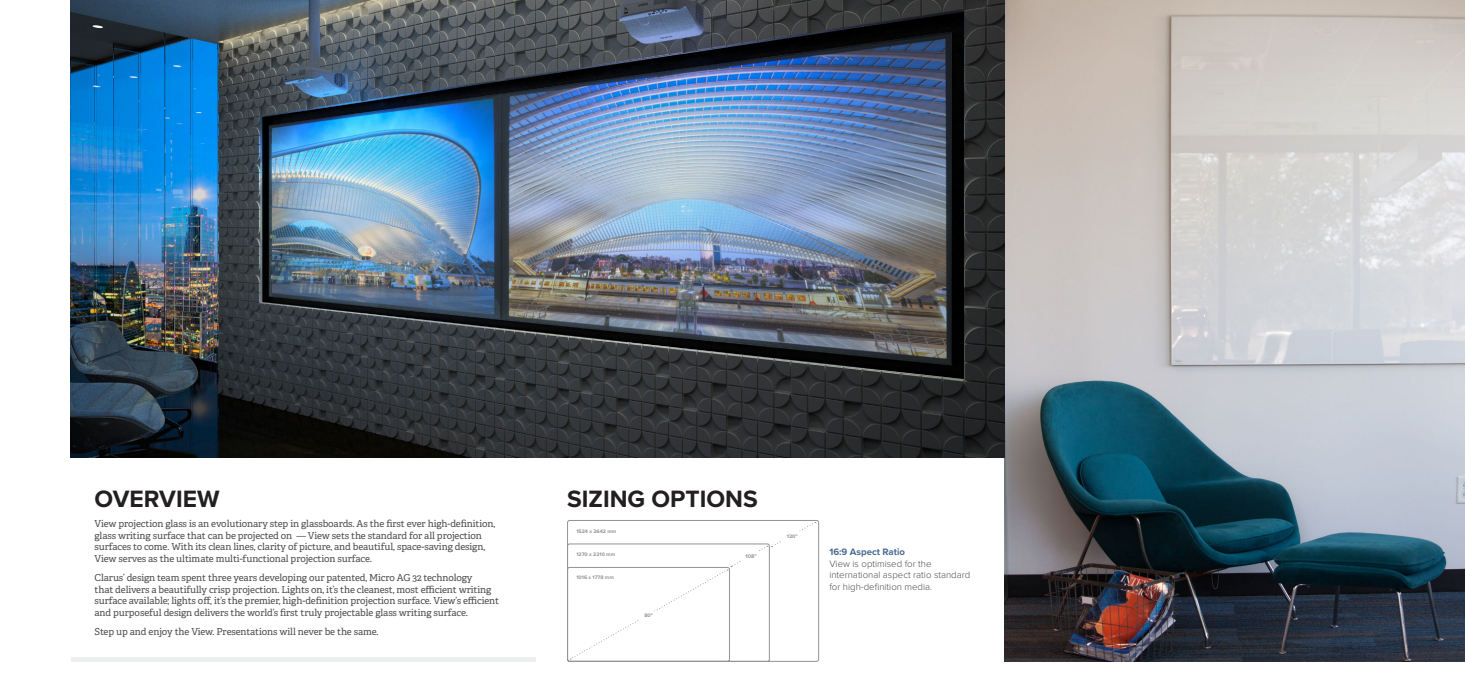
<style>
.page{position:relative;width:1465px;height:693px;background:#fff}
.page>*{position:absolute;margin:0;border:0;box-sizing:border-box;transform-origin:0 0}
.t1{font:700 24.5px "Proxima Nova";color:#231f20}
.t2{font:9.62px/11.5px "Adelle PE";letter-spacing:-.01em;color:#4d4d4f}
.t3{font:300 9.62px/11.5px "Proxima Nova";color:#4d4d4f}
.t4{font:700 9.62px "Proxima Nova";color:#4a6991}
.t5{font:700 5.51px "Proxima Nova";color:#929496}
.t6{font:700 5.25px "Proxima Nova";color:#929496}
</style>
<div class="page">
<img style="left:1004px;top:0;width:461px;height:662px">
<img style="left:71px;top:0;width:933px;height:457px">
<svg style="left:567px;top:520px;width:252px;height:142px"></svg>
<div style="left:606px;top:611px;width:85px;height:9px;background:#fff"></div>
<div style="left:735px;top:551px;width:32px;height:9px;background:#fff"></div>
<div style="left:774px;top:531px;width:36px;height:10px;background:#fff"></div>
<div style="left:71px;top:657px;width:465px;height:5px;background:#eaf0ef"></div>
<h1 class="t1" style="left:94px;top:481px;width:127px">OVERVIEW</h1>
<p class="t2" style="left:94px;top:518px;width:402px">View projection glass is an evolutionary step in glassboards. As the first ever high-definition, glass writing surface that can be projected on — View sets the standard for all projection surfaces to come. With its clean lines, clarity of picture, and beautiful, space-saving design, View serves as the ultimate multi-functional projection surface.</p>
<p class="t2" style="left:94px;top:572px;width:406px">Clarus’ design team spent three years developing our patented, Micro AG 32 technology<br>that delivers a beautifully crisp projection. Lights on, it’s the cleanest, most efficient writing surface available; lights off, it’s the premier, high-definition projection surface. View’s efficient and purposeful design delivers the world’s first truly projectable glass writing surface.</p>
<p class="t2" style="left:94px;top:626px;width:286px">Step up and enjoy the View. Presentations will never be the same.</p>
<h1 class="t1" style="left:567px;top:481px;width:192px">SIZING OPTIONS</h1>
<p class="t6" style="left:576px;top:527px;width:41px">1524 x 2642 mm</p>
<p class="t6" style="left:576px;top:551px;width:40px">1270 x 2210 mm</p>
<p class="t6" style="left:576px;top:574px;width:39px">1016 x 1778 mm</p>
<p class="t6" style="left:644px;top:612px;width:10px">80"</p>
<p class="t5" style="left:745px;top:552px;width:13px">108"</p>
<p class="t6" style="left:787px;top:532px;width:12px">120"</p>
<p class="t4" style="left:829px;top:545px;width:77px">16:9 Aspect Ratio</p>
<p class="t3" style="left:829px;top:557px;width:142px">View is optimised for the international aspect ratio standard for high-definition media.</p>
</div>
